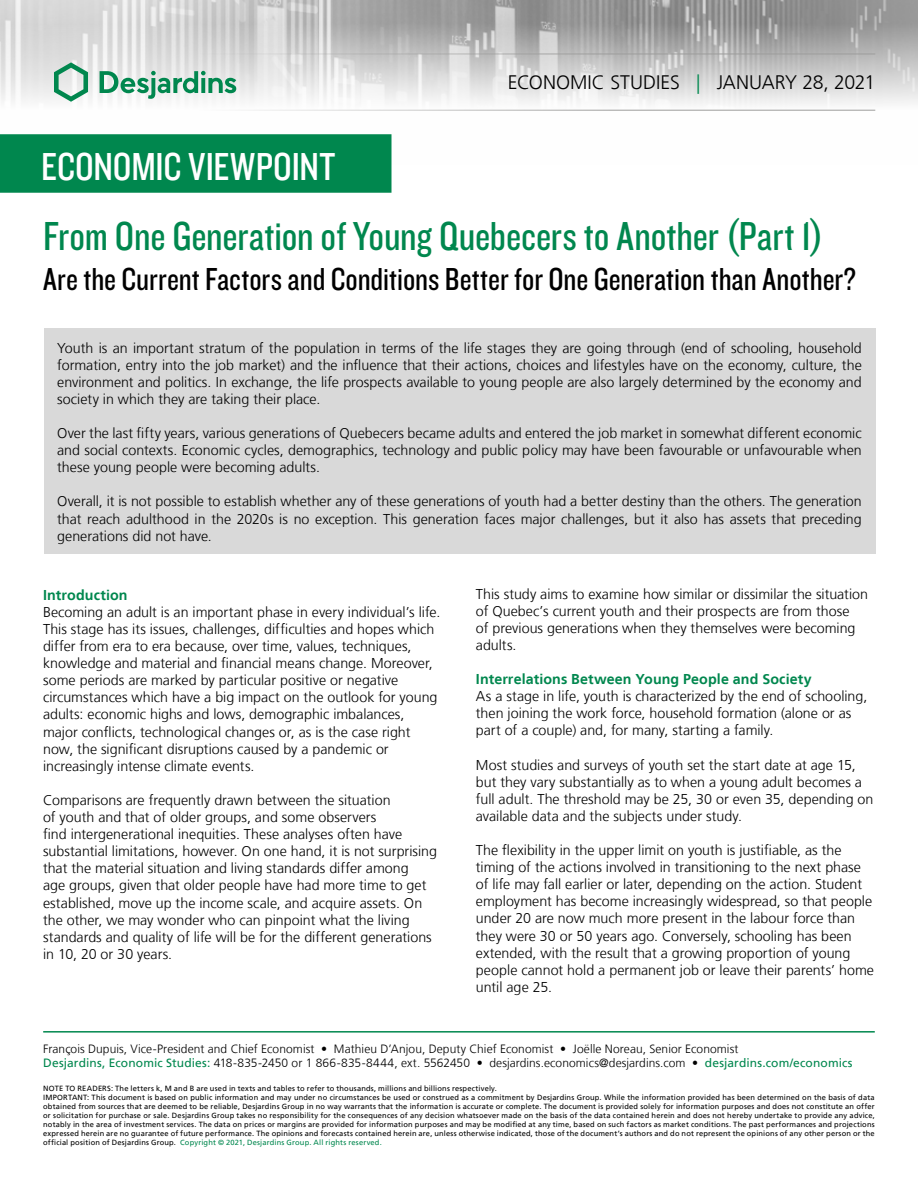
<style>
.page{position:relative;width:918px;height:1188px;background:#fff}
.page>*{position:absolute;margin:0;border:0;box-sizing:border-box;transform-origin:0 0}
.t1{font:42px "Knockout 29 Junior Ltweight";letter-spacing:-.005em;color:#00874e}
.t2{font:40.5px "Knockout 29 Junior Ltweight";letter-spacing:-.005em;color:#fff}
.t3{font:33px "Knockout 29 Junior Ltweight";color:#000}
.t4{font:300 19.5px "Frutiger LT";color:#000}
.t5{font:300 14.25px/17.1px "Frutiger LT";color:#000}
.t6{font:700 14.25px "Frutiger LT";letter-spacing:.005em;color:#00874e}
.t7{font:300 12px/14.4px "Frutiger LT";letter-spacing:.005em;color:#000}
.t8{font:7.5px/9px "Frutiger LT";letter-spacing:.02em;color:#000}
.s1{color:#00874e}
.s2{font-weight:400;color:#00874e}
</style>
<div class="page">
<img style="left:0;top:0;width:918px;height:111px">
<hr style="left:43px;top:54px;width:832px;height:1px;background:#9d9d9c">
<hr style="left:43px;top:110px;width:832px;height:1px;background:#9d9d9c">
<svg style="left:54px;top:62px;width:34px;height:40px"></svg>
<svg style="left:100px;top:71px;width:136px;height:28px"></svg>
<div style="left:0;top:135px;width:391px;height:57px;background:#00874e"></div>
<div style="left:0;top:134px;width:392px;height:59px;border:2px solid #00874e"></div>
<hr style="left:43px;top:1031px;width:832px;height:2px;background:#00874e">
<div style="left:44px;top:328px;width:831px;height:226px;background:#d9d9d9"></div>
<h2 class="t2" style="left:41px;top:140px;width:296px">ECONOMIC VIEWPOINT</h2>
<h3 class="t4" style="left:508px;top:72px;width:369px">ECONOMIC STUDIES <span class="s1">|</span> JANUARY 28, 2021</h3>
<h1 class="t1" style="left:43px;top:209px;width:782px">From One Generation of Young Quebecers to Another (Part 1)</h1>
<h3 class="t3" style="left:43px;top:257px;width:815px">Are the Current Factors and Conditions Better for One Generation than Another?</h3>
<p class="t5" style="left:57px;top:339px;width:806px;text-align:justify">Youth is an important stratum of the population in terms of the life stages they are going through (end of schooling, household formation, entry into the job market) and the influence that their actions, choices and lifestyles have on the economy, culture, the environment and politics. In exchange, the life prospects available to young people are also largely determined by the economy and society in which they are taking their place.</p>
<p class="t5" style="left:57px;top:425px;width:806px;text-align:justify">Over the last fifty years, various generations of Quebecers became adults and entered the job market in somewhat different economic and social contexts. Economic cycles, demographics, technology and public policy may have been favourable or unfavourable when these young people were becoming adults.</p>
<p class="t5" style="left:57px;top:493px;width:806px;text-align:justify">Overall, it is not possible to establish whether any of these generations of youth had a better destiny than the others. The generation that reach adulthood in the 2020s is no exception. This generation faces major challenges, but it also has assets that preceding generations did not have.</p>
<p class="t6" style="left:43px;top:586px;width:86px">Introduction</p>
<p class="t5" style="left:43px;top:604px;width:399px">Becoming an adult is an important phase in every individual’s life.<br>This stage has its issues, challenges, difficulties and hopes which differ from era to era because, over time, values, techniques, knowledge and material and financial means change. Moreover, some periods are marked by particular positive or negative circumstances which have a big impact on the outlook for young adults: economic highs and lows, demographic imbalances, major conflicts, technological changes or, as is the case right now, the significant disruptions caused by a pandemic or increasingly intense climate events.</p>
<p class="t5" style="left:43px;top:792px;width:395px">Comparisons are frequently drawn between the situation<br>of youth and that of older groups, and some observers<br>find intergenerational inequities. These analyses often have substantial limitations, however. On one hand, it is not surprising that the material situation and living standards differ among<br>age groups, given that older people have had more time to get established, move up the income scale, and acquire assets. On the other, we may wonder who can pinpoint what the living standards and quality of life will be for the different generations in 10, 20 or 30 years.</p>
<p class="t5" style="left:476px;top:585px;width:394px">This study aims to examine how similar or dissimilar the situation of Quebec’s current youth and their prospects are from those<br>of previous generations when they themselves were becoming adults.</p>
<p class="t6" style="left:476px;top:671px;width:337px">Interrelations Between Young People and Society</p>
<p class="t5" style="left:476px;top:688px;width:393px">As a stage in life, youth is characterized by the end of schooling, then joining the work force, household formation (alone or as part of a couple) and, for many, starting a family.</p>
<p class="t5" style="left:476px;top:756px;width:399px">Most studies and surveys of youth set the start date at age 15, but they vary substantially as to when a young adult becomes a full adult. The threshold may be 25, 30 or even 35, depending on available data and the subjects under study.</p>
<p class="t5" style="left:476px;top:842px;width:400px">The flexibility in the upper limit on youth is justifiable, as the timing of the actions involved in transitioning to the next phase of life may fall earlier or later, depending on the action. Student employment has become increasingly widespread, so that people under 20 are now much more present in the labour force than they were 30 or 50 years ago. Conversely, schooling has been extended, with the result that a growing proportion of young people cannot hold a permanent job or leave their parents’ home until age 25.</p>
<p class="t7" style="left:43px;top:1042px;width:811px">François Dupuis, Vice-President and Chief Economist • Mathieu D’Anjou, Deputy Chief Economist • Joëlle Noreau, Senior Economist<br><span class="s2">Desjardins, Economic Studies:</span> 418‑835‑2450 or 1 866‑835‑8444, ext. 5562450 • desjardins.economics@desjardins.com • <span class="s2">desjardins.com/economics</span></p>
<p class="t8" style="left:43px;top:1084px;width:833px">NOTE TO READERS: The letters k, M and B are used in texts and tables to refer to thousands, millions and billions respectively.<br>IMPORTANT: This document is based on public information and may under no circumstances be used or construed as a commitment by Desjardins Group. While the information provided has been determined on the basis of data obtained from sources that are deemed to be reliable, Desjardins Group in no way warrants that the information is accurate or complete. The document is provided solely for information purposes and does not constitute an offer or solicitation for purchase or sale. Desjardins Group takes no responsibility for the consequences of any decision whatsoever made on the basis of the data contained herein and does not hereby undertake to provide any advice, notably in the area of investment services. The data on prices or margins are provided for information purposes and may be modified at any time, based on such factors as market conditions. The past performances and projections expressed herein are no guarantee of future performance. The opinions and forecasts contained herein are, unless otherwise indicated, those of the document’s authors and do not represent the opinions of any other person or the official position of Desjardins Group. <span class="s1">Copyright © 2021, Desjardins Group. All rights reserved.</span></p>
</div>
